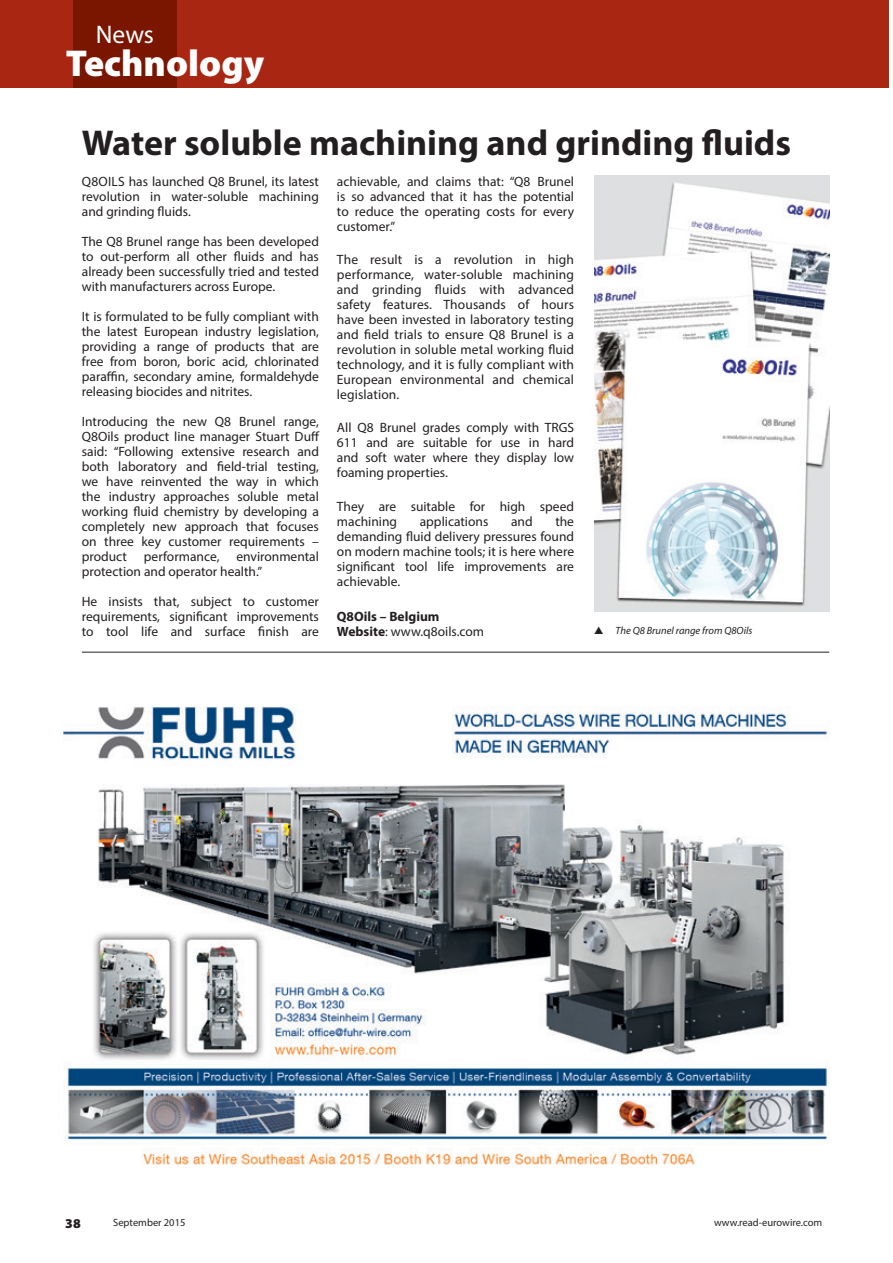
<style>
.page{position:relative;width:893px;height:1263px;background:#fff}
.page>*{position:absolute;margin:0;border:0;box-sizing:border-box;transform-origin:0 0}
.t1{font:900 37.5px "Myriad Pro";color:#fff}
.t2{font:700 36px "Myriad Pro";color:#231f20}
.t3{font:25.5px "Myriad Pro";color:#fff}
.t4{font:13.5px/15px "Myriad Pro";color:#231f20;text-align:justify}
.t5{font:700 13.5px/15px "Myriad Pro";color:#231f20}
.t6{font:900 13.5px "Myriad Pro";color:#231f20}
.t7{font:10.5px "Myriad Pro";color:#231f20}
.t8{font:italic 10.5px "Myriad Pro";color:#231f20}
.s1{font-weight:400}
</style>
<div class="page">
<div style="left:0;top:0;width:889px;height:88px;background:#a82612"></div>
<div style="left:73px;top:0;width:104px;height:88px;background:#7a1500"></div>
<img style="left:64px;top:706px;width:765px;height:459px">
<hr style="left:82px;top:652px;width:747px;height:1px;background:#231f20">
<img style="left:594px;top:175px;width:235px;height:436px">
<h3 class="t3" style="left:96px;top:19px;width:60px">News</h3>
<h1 class="t1" style="left:66px;top:38px;width:200px">Technology</h1>
<h2 class="t2" style="left:82px;top:119px;width:711px">Water soluble machining and grinding fluids</h2>
<p class="t4" style="left:82px;top:173px;width:239px">Q8Oi ls has launched Q8 Brunel, its latest revolution in water-soluble machining and grinding fluids.</p>
<p class="t4" style="left:82px;top:233px;width:239px">The Q8 Brunel range has been developed to out-perform all other fluids and has already been successfully tried and tested with manufacturers across Europe.</p>
<p class="t4" style="left:82px;top:308px;width:239px">It is formulated to be fully compliant with the latest European industry legislation, providing a range of products that are free from boron, boric acid, chlorinated paraffin, secondary amine, formaldehyde releasing biocides and nitrites.</p>
<p class="t4" style="left:82px;top:413px;width:239px">Introducing the new Q8 Brunel range, Q8Oils product line manager Stuart Duff said: “Following extensive research and both laboratory and field-trial testing, we have reinvented the way in which the industry approaches soluble metal working fluid chemistry by developing a completely new approach that focuses on three key customer requirements – product</p>
<p class="t4" style="left:144px;top:548px;width:77px">performance,</p>
<p class="t4" style="left:82px;top:548px;width:239px;text-indent:155px">environmental protection and operator health.”</p>
<p class="t4" style="left:82px;top:593px;width:239px">He insists that, subject to customer requirements, significant improvements to tool life and surface finish are</p>
<p class="t4" style="left:337px;top:173px;width:239px">achievable, and claims that: “Q8 Brunel is so advanced that it has the potential to reduce the operating costs for every customer.”</p>
<p class="t4" style="left:337px;top:251px;width:239px">The result is a revolution in high performance, water-soluble machining and grinding fluids with advanced safety features. Thousands of hours have been invested in laboratory testing and field trials to ensure Q8 Brunel is a revolution in soluble metal working fluid technology, and it is fully compliant with European environmental and chemical legislation.</p>
<p class="t4" style="left:337px;top:419px;width:239px">All Q8 Brunel grades comply with TRGS 611 and are suitable for use in hard and soft water where they display low foaming properties.</p>
<p class="t4" style="left:337px;top:499px;width:239px">They are suitable for high speed machining</p>
<p class="t4" style="left:337px;top:514px;width:239px;text-indent:218px">the demanding fluid delivery pressures found on modern machine tools; it is here where significant tool life improvements are achievable.</p>
<p class="t5" style="left:337px;top:608px;width:149px">Q8Oils – Belgium<br>Website<span class="s1">: www.q8oils.com</span></p>
<p class="t4" style="left:420px;top:514px;width:70px">applications</p>
<p class="t4" style="left:511px;top:514px;width:23px">and</p>
<p class="t8" style="left:594px;top:624px;width:160px">▲ The Q8 Brunel range from Q8Oils</p>
<p class="t6" style="left:65px;top:1214px;width:17px">38</p>
<p class="t7" style="left:113px;top:1216px;width:74px">September 2015</p>
<p class="t7" style="left:714px;top:1216px;width:110px">www.read-eurowire.com</p>
</div>
